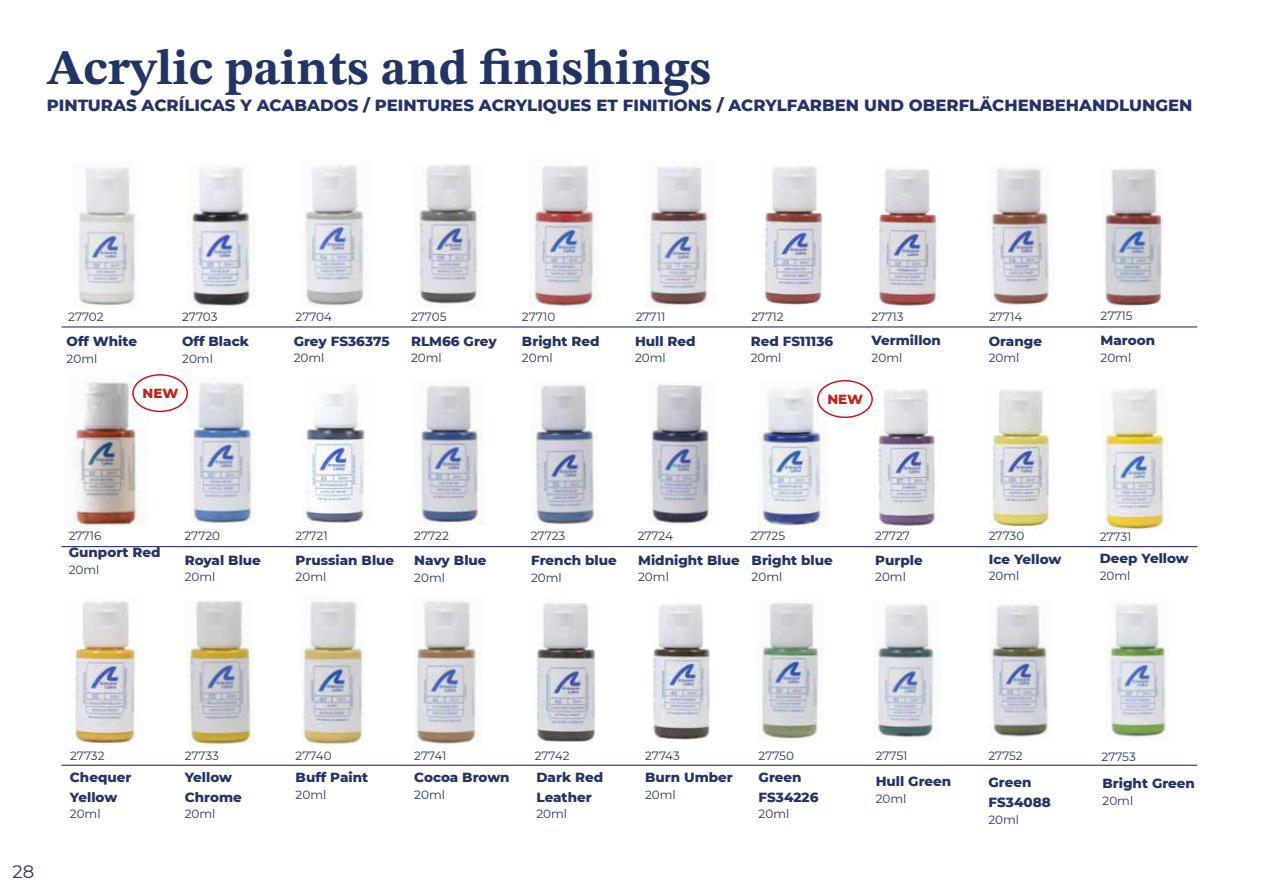
<style>
.page{position:relative;width:1263px;height:893px;background:#fff}
.page>*{position:absolute;margin:0;border:0;box-sizing:border-box;transform-origin:0 0}
.t1{font:49.5px "STIX Two Text";color:#223367}
.t2{font:18px "Montserrat";color:#24335c}
.t3{font:800 16.5px "Montserrat";color:#233369}
.t4{font:800 13.5px/19.8px "Montserrat";color:#233369}
.t5{font:800 13.5px "Montserrat";letter-spacing:-.005em;color:#c5211a}
.t6{font:12px "Montserrat";color:#233369}
</style>
<div class="page">
<hr style="left:61px;top:326px;width:1136px;height:1px;background:#223367">
<hr style="left:61px;top:546px;width:1136px;height:1px;background:#223367">
<hr style="left:61px;top:765px;width:1136px;height:1px;background:#223367">
<img style="left:651px;top:384px;width:58px;height:140px">
<img style="left:301px;top:601px;width:63px;height:144px">
<img style="left:874px;top:604px;width:62px;height:134px">
<img style="left:758px;top:603px;width:63px;height:136px">
<img style="left:651px;top:604px;width:59px;height:136px">
<img style="left:535px;top:603px;width:60px;height:140px">
<img style="left:415px;top:600px;width:66px;height:147px">
<img style="left:415px;top:385px;width:69px;height:141px">
<img style="left:531px;top:385px;width:68px;height:141px">
<img style="left:69px;top:601px;width:70px;height:143px">
<img style="left:1102px;top:389px;width:66px;height:142px">
<img style="left:986px;top:389px;width:65px;height:140px">
<img style="left:874px;top:389px;width:66px;height:137px">
<img style="left:761px;top:166px;width:61px;height:140px">
<img style="left:302px;top:385px;width:68px;height:139px">
<img style="left:190px;top:382px;width:64px;height:142px">
<img style="left:1103px;top:168px;width:60px;height:138px">
<img style="left:64px;top:375px;width:86px;height:152px">
<img style="left:988px;top:168px;width:65px;height:139px">
<img style="left:876px;top:168px;width:63px;height:142px">
<img style="left:78px;top:167px;width:58px;height:140px">
<img style="left:645px;top:166px;width:63px;height:141px">
<img style="left:529px;top:166px;width:67px;height:141px">
<img style="left:416px;top:165px;width:65px;height:141px">
<img style="left:192px;top:166px;width:63px;height:142px">
<img style="left:305px;top:165px;width:59px;height:141px">
<img style="left:186px;top:601px;width:69px;height:146px">
<img style="left:991px;top:604px;width:58px;height:133px">
<img style="left:1107px;top:604px;width:60px;height:133px">
<img style="left:758px;top:383px;width:72px;height:144px">
<div style="left:132px;top:374px;width:56px;height:38px;border:2px solid #cd1719;border-radius:50%"></div>
<div style="left:817px;top:380px;width:56px;height:38px;border:2px solid #cd1719;border-radius:50%"></div>
<h1 class="t1" style="left:47px;top:33px;width:666px">Acrylic paints and finishings</h1>
<p class="t3" style="left:47px;top:93px;width:1147px">PINTURAS ACRÍLICAS Y ACABADOS / PEINTURES ACRYLIQUES ET FINITIONS / ACRYLFARBEN UND OBERFLÄCHENBEHANDLUNGEN</p>
<p class="t6" style="left:68px;top:308px;width:37px">27702</p>
<p class="t6" style="left:1100px;top:307px;width:34px">27715</p>
<p class="t6" style="left:182px;top:308px;width:37px">27703</p>
<p class="t6" style="left:296px;top:308px;width:38px">27704</p>
<p class="t6" style="left:411px;top:308px;width:37px">27705</p>
<p class="t6" style="left:522px;top:308px;width:35px">27710</p>
<p class="t6" style="left:636px;top:308px;width:31px">27711</p>
<p class="t6" style="left:751px;top:308px;width:34px">27712</p>
<p class="t6" style="left:872px;top:308px;width:34px">27713</p>
<p class="t6" style="left:989px;top:308px;width:35px">27714</p>
<p class="t4" style="left:67px;top:331px;width:72px">Off White</p>
<p class="t6" style="left:67px;top:350px;width:32px">20ml</p>
<p class="t4" style="left:182px;top:331px;width:68px">Off Black</p>
<p class="t6" style="left:182px;top:350px;width:32px">20ml</p>
<p class="t4" style="left:294px;top:331px;width:97px">Grey FS36375</p>
<p class="t6" style="left:294px;top:350px;width:32px">20ml</p>
<p class="t4" style="left:411px;top:330px;width:87px">RLM66 Grey</p>
<p class="t6" style="left:411px;top:350px;width:32px">20ml</p>
<p class="t4" style="left:522px;top:330px;width:79px">Bright Red</p>
<p class="t6" style="left:522px;top:350px;width:32px">20ml</p>
<p class="t4" style="left:635px;top:331px;width:62px">Hull Red</p>
<p class="t6" style="left:635px;top:350px;width:32px">20ml</p>
<p class="t4" style="left:751px;top:330px;width:84px">Red FS11136</p>
<p class="t6" style="left:751px;top:350px;width:32px">20ml</p>
<p class="t4" style="left:872px;top:330px;width:71px">Vermillon</p>
<p class="t6" style="left:872px;top:349px;width:32px">20ml</p>
<p class="t4" style="left:989px;top:330px;width:55px">Orange</p>
<p class="t6" style="left:989px;top:350px;width:32px">20ml</p>
<p class="t4" style="left:1100px;top:330px;width:56px">Maroon</p>
<p class="t6" style="left:1100px;top:349px;width:32px">20ml</p>
<p class="t5" style="left:143px;top:383px;width:37px">NEW</p>
<p class="t5" style="left:827px;top:389px;width:37px">NEW</p>
<p class="t6" style="left:69px;top:528px;width:34px">27716</p>
<p class="t6" style="left:184px;top:528px;width:37px">27720</p>
<p class="t6" style="left:296px;top:528px;width:34px">27721</p>
<p class="t6" style="left:414px;top:528px;width:36px">27722</p>
<p class="t6" style="left:531px;top:528px;width:36px">27723</p>
<p class="t6" style="left:638px;top:528px;width:37px">27724</p>
<p class="t6" style="left:751px;top:528px;width:36px">27725</p>
<p class="t6" style="left:875px;top:528px;width:36px">27727</p>
<p class="t4" style="left:69px;top:542px;width:93px">Gunport Red</p>
<p class="t6" style="left:69px;top:561px;width:32px">20ml</p>
<p class="t4" style="left:185px;top:549px;width:78px">Royal Blue</p>
<p class="t6" style="left:185px;top:569px;width:32px">20ml</p>
<p class="t4" style="left:296px;top:549px;width:100px">Prussian Blue</p>
<p class="t6" style="left:296px;top:569px;width:32px">20ml</p>
<p class="t4" style="left:414px;top:550px;width:74px">Navy Blue</p>
<p class="t6" style="left:414px;top:569px;width:32px">20ml</p>
<p class="t4" style="left:531px;top:550px;width:87px">French blue</p>
<p class="t6" style="left:531px;top:569px;width:32px">20ml</p>
<p class="t4" style="left:638px;top:549px;width:103px">Midnight Blue</p>
<p class="t6" style="left:638px;top:569px;width:32px">20ml</p>
<p class="t4" style="left:752px;top:549px;width:83px">Bright blue</p>
<p class="t6" style="left:752px;top:569px;width:32px">20ml</p>
<p class="t4" style="left:875px;top:549px;width:49px">Purple</p>
<p class="t6" style="left:875px;top:569px;width:32px">20ml</p>
<p class="t6" style="left:989px;top:528px;width:37px">27730</p>
<p class="t4" style="left:989px;top:548px;width:74px">Ice Yellow</p>
<p class="t6" style="left:989px;top:568px;width:32px">20ml</p>
<p class="t6" style="left:1100px;top:528px;width:33px">27731</p>
<p class="t4" style="left:1100px;top:548px;width:91px">Deep Yellow</p>
<p class="t6" style="left:1100px;top:567px;width:32px">20ml</p>
<h2 class="t2" style="left:13px;top:859px;width:23px">28</h2>
<p class="t6" style="left:70px;top:747px;width:36px">27732</p>
<p class="t6" style="left:185px;top:747px;width:36px">27733</p>
<p class="t6" style="left:296px;top:747px;width:37px">27740</p>
<p class="t6" style="left:414px;top:747px;width:34px">27741</p>
<p class="t6" style="left:535px;top:747px;width:36px">27742</p>
<p class="t6" style="left:645px;top:747px;width:36px">27743</p>
<p class="t6" style="left:758px;top:747px;width:37px">27750</p>
<p class="t4" style="left:70px;top:767px;width:63px">Chequer<br>Yellow</p>
<p class="t6" style="left:70px;top:806px;width:32px">20ml</p>
<p class="t4" style="left:185px;top:767px;width:59px">Yellow<br>Chrome</p>
<p class="t6" style="left:185px;top:806px;width:32px">20ml</p>
<p class="t4" style="left:296px;top:767px;width:74px">Buff Paint</p>
<p class="t6" style="left:296px;top:786px;width:32px">20ml</p>
<p class="t4" style="left:414px;top:767px;width:97px">Cocoa Brown</p>
<p class="t6" style="left:414px;top:786px;width:32px">20ml</p>
<p class="t4" style="left:536px;top:767px;width:68px">Dark Red<br>Leather</p>
<p class="t6" style="left:536px;top:806px;width:32px">20ml</p>
<p class="t4" style="left:645px;top:767px;width:89px">Burn Umber</p>
<p class="t6" style="left:645px;top:786px;width:32px">20ml</p>
<p class="t4" style="left:759px;top:767px;width:61px">Green<br>FS34226</p>
<p class="t6" style="left:759px;top:806px;width:32px">20ml</p>
<p class="t6" style="left:876px;top:748px;width:33px">27751</p>
<p class="t6" style="left:988px;top:748px;width:36px">27752</p>
<p class="t6" style="left:1101px;top:748px;width:36px">27753</p>
<p class="t4" style="left:876px;top:771px;width:77px">Hull Green</p>
<p class="t6" style="left:876px;top:790px;width:32px">20ml</p>
<p class="t4" style="left:988px;top:772px;width:64px">Green<br>FS34088</p>
<p class="t6" style="left:988px;top:811px;width:32px">20ml</p>
<p class="t4" style="left:1102px;top:773px;width:94px">Bright Green</p>
<p class="t6" style="left:1102px;top:792px;width:32px">20ml</p>
</div>
